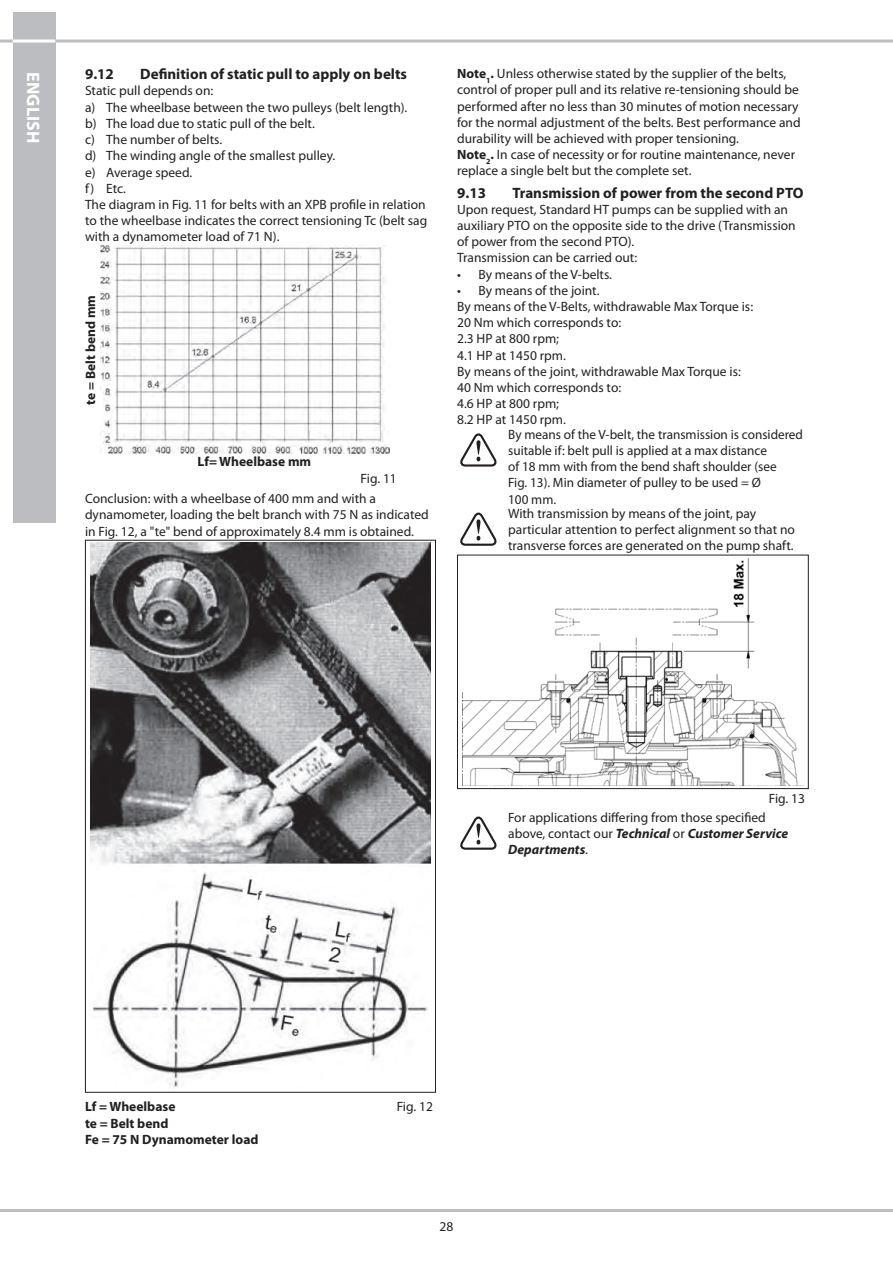
<style>
.page{position:relative;width:893px;height:1263px;background:#fff}
.page>*{position:absolute;margin:0;border:0;box-sizing:border-box;transform-origin:0 0}
.t1{font:700 18px "Myriad Pro";color:#fff}
.t2{font:700 15px "Myriad Pro";color:#231f20}
.Corpo{font:13.5px/16.2px "Myriad Pro";color:#231f20}
.Numerato_-_Bullet{font:13.5px "Myriad Pro";color:#231f20}
.Corpo_Grassetto{font:700 13.5px "Myriad Pro";color:#231f20}
.s1{font-weight:700}
.s2{font-weight:700;font-style:italic}
</style>
<div class="page">
<hr style="left:0;top:40px;width:893px;height:3px;background:#bcbdc0">
<div style="left:13px;top:13px;width:42px;height:510px;background:#bcbdc0"></div>
<hr style="left:13px;top:40px;width:42px;height:3px;background:#fff">
<hr style="left:0;top:1209px;width:893px;height:3px;background:#bcbdc0">
<img style="left:100px;top:246px;width:289px;height:207px">
<img style="left:91px;top:542px;width:339px;height:545px">
<svg style="left:460px;top:434px;width:37px;height:33px"></svg>
<svg style="left:460px;top:513px;width:37px;height:33px"></svg>
<img style="left:462px;top:558px;width:336px;height:227px">
<div style="left:457px;top:555px;width:352px;height:234px;border:1px solid #231f20"></div>
<svg style="left:460px;top:817px;width:37px;height:33px"></svg>
<h1 class="t1" style="left:45px;top:72px;width:72px;rotate:90deg">ENGLISH</h1>
<p class="t2" style="left:85px;top:64px;width:30px">9.12</p>
<p class="t2" style="left:140px;top:64px;width:268px">Definition of static pull to apply on belts</p>
<p class="Corpo" style="left:85px;top:83px;width:130px">Static pull depends on:</p>
<p class="Numerato_-_Bullet" style="left:85px;top:99px;width:324px">a) The wheelbase between the two pulleys (belt length).</p>
<p class="Numerato_-_Bullet" style="left:85px;top:115px;width:231px">b) The load due to static pull of the belt.</p>
<p class="Numerato_-_Bullet" style="left:85px;top:131px;width:139px">c) The number of belts.</p>
<p class="Numerato_-_Bullet" style="left:85px;top:147px;width:252px">d) The winding angle of the smallest pulley.</p>
<p class="Numerato_-_Bullet" style="left:85px;top:164px;width:109px">e) Average speed.</p>
<p class="Numerato_-_Bullet" style="left:85px;top:180px;width:42px">f) Etc.</p>
<p class="Corpo" style="left:85px;top:196px;width:344px">The diagram in Fig. 11 for belts with an XPB profile in relation to the wheelbase indicates the correct tensioning Tc (belt sag with a dynamometer load of 71 N).</p>
<p class="Corpo_Grassetto" style="left:82px;top:404px;width:111px;rotate:-90deg">te = Belt bend mm</p>
<p class="Corpo_Grassetto" style="left:198px;top:452px;width:115px">Lf= Wheelbase mm</p>
<p class="Corpo" style="left:361px;top:470px;width:38px">Fig. 11</p>
<p class="Corpo" style="left:85px;top:490px;width:345px">Conclusion: with a wheelbase of 400 mm and with a dynamometer, loading the belt branch with 75 N as indicated in Fig. 12, a "te" bend of approximately 8.4 mm is obtained.</p>
<p class="Corpo" style="left:457px;top:65px;width:345px"><span class="s1">Note</span><sub>1</sub><span class="s1">.</span> Unless otherwise stated by the supplier of the belts, control of proper pull and its relative re-tensioning should be performed after no less than 30 minutes of motion necessary for the normal adjustment of the belts. Best performance and durability will be achieved with proper tensioning.</p>
<p class="Corpo" style="left:457px;top:146px;width:339px"><span class="s1">Note</span><sub>2</sub><span class="s1">.</span> In case of necessity or for routine maintenance, never replace a single belt but the complete set.</p>
<p class="t2" style="left:457px;top:183px;width:30px">9.13</p>
<p class="t2" style="left:512px;top:183px;width:293px">Transmission of power from the second PTO</p>
<p class="Corpo" style="left:457px;top:201px;width:340px">Upon request, Standard HT pumps can be supplied with an auxiliary PTO on the opposite side to the drive (Transmission of power from the second PTO).</p>
<p class="Corpo" style="left:457px;top:250px;width:182px">Transmission can be carried out:</p>
<p class="Numerato_-_Bullet" style="left:457px;top:266px;width:156px">• By means of the V-belts.</p>
<p class="Numerato_-_Bullet" style="left:457px;top:282px;width:144px">• By means of the joint.</p>
<p class="Corpo" style="left:457px;top:298px;width:297px">By means of the V-Belts, withdrawable Max Torque is:</p>
<p class="Corpo" style="left:457px;top:314px;width:166px">20 Nm which corresponds to:</p>
<p class="Corpo" style="left:457px;top:331px;width:103px">2.3 HP at 800 rpm;</p>
<p class="Corpo" style="left:457px;top:347px;width:110px">4.1 HP at 1450 rpm.</p>
<p class="Corpo" style="left:457px;top:363px;width:285px">By means of the joint, withdrawable Max Torque is:</p>
<p class="Corpo" style="left:457px;top:379px;width:166px">40 Nm which corresponds to:</p>
<p class="Corpo" style="left:457px;top:395px;width:103px">4.6 HP at 800 rpm;</p>
<p class="Corpo" style="left:457px;top:412px;width:110px">8.2 HP at 1450 rpm.</p>
<p class="Corpo" style="left:508px;top:426px;width:296px">By means of the V-belt, the transmission is considered suitable if: belt pull is applied at a max distance<br>of 18 mm with from the bend shaft shoulder (see<br>Fig. 13). Min diameter of pulley to be used = Ø<br>100 mm.</p>
<p class="Corpo" style="left:508px;top:505px;width:288px">With transmission by means of the joint, pay particular attention to perfect alignment so that no transverse forces are generated on the pump shaft.</p>
<p class="Corpo" style="left:769px;top:790px;width:38px">Fig. 13</p>
<p class="Corpo" style="left:508px;top:809px;width:282px">For applications differing from those specified above, contact our <span class="s2">Technical</span> or <span class="s2">Customer Service<br>Departments</span>.</p>
<p class="Corpo_Grassetto" style="left:85px;top:1098px;width:92px">Lf = Wheelbase</p>
<p class="Corpo_Grassetto" style="left:85px;top:1114px;width:85px">te = Belt bend</p>
<p class="Corpo_Grassetto" style="left:85px;top:1130px;width:175px">Fe = 75 N Dynamometer load</p>
<p class="Corpo" style="left:397px;top:1098px;width:38px">Fig. 12</p>
<p class="Corpo" style="left:440px;top:1218px;width:15px">28</p>
</div>
